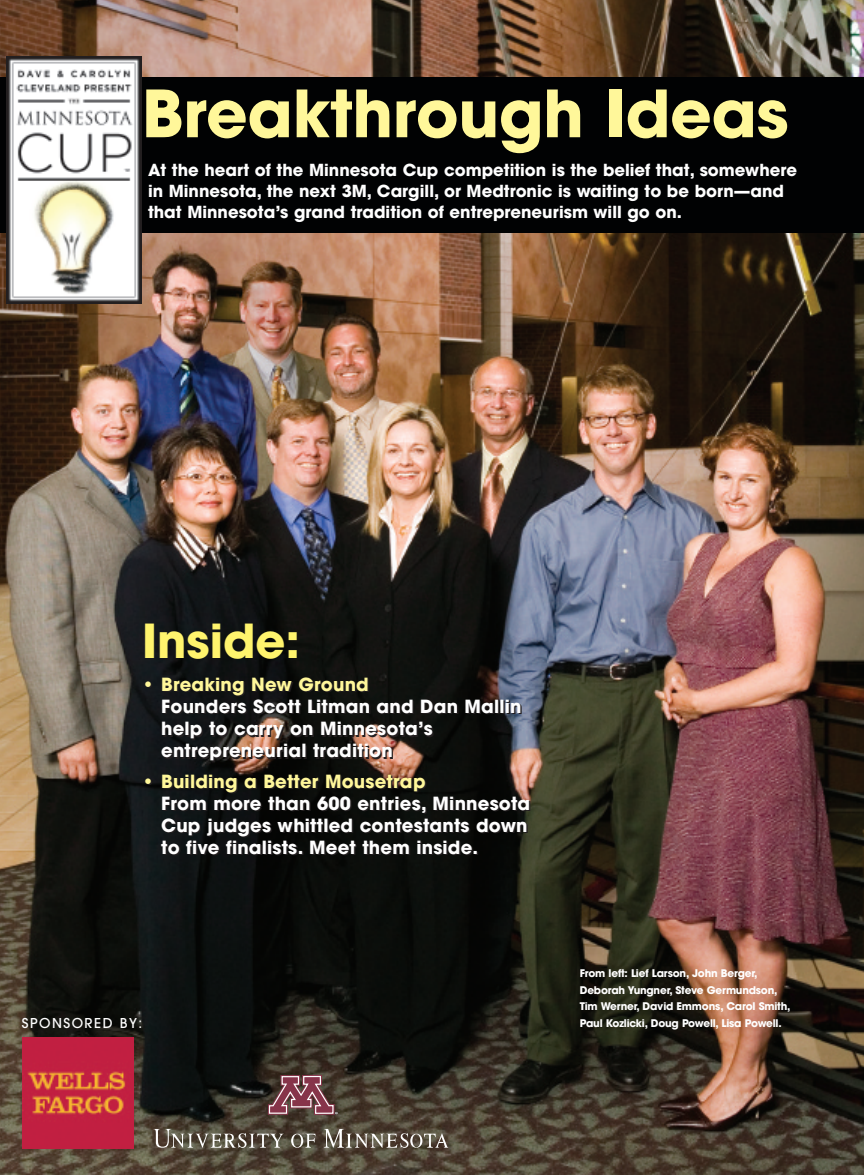
<style>
.page{position:relative;width:864px;height:1175px;background:#fff}
.page>*{position:absolute;margin:0;border:0;box-sizing:border-box;transform-origin:0 0}
.t1{font:700 64.5px "Avant Garde";letter-spacing:-.005em;color:#fff79a}
.t2{font:700 46.5px "Avant Garde";color:#fff46d}
.t3{font:700 18px/22px "Avant Garde";letter-spacing:.01em;color:#fff}
.t4{font:700 18px "Avant Garde";letter-spacing:.01em;color:#fff79a}
.t5{font:700 16.5px/21px "Avant Garde";color:#fff}
.t6{font:500 13.5px "Avant Garde";letter-spacing:.11em;color:#fff}
.t7{font:700 10.5px/16.5px "Avant Garde";letter-spacing:-.02em;color:#fff}
</style>
<div class="page">
<img style="left:0;top:0;width:864px;height:1174px">
<div style="left:0;top:78px;width:864px;height:155px;background:#010203"></div>
<img style="left:22px;top:1037px;width:112px;height:111px">
<svg style="left:153px;top:1128px;width:131px;height:19px"></svg>
<svg style="left:291px;top:1133px;width:24px;height:14px"></svg>
<svg style="left:324px;top:1128px;width:124px;height:19px"></svg>
<svg style="left:268px;top:1074px;width:70px;height:40px"></svg>
<img style="left:7px;top:56px;width:135px;height:248px">
<h1 class="t1" style="left:142px;top:89px;width:648px">Breakthrough Ideas</h1>
<p class="t5" style="left:148px;top:161px;width:651px">At the heart of the Minnesota Cup competition is the belief that, somewhere in Minnesota, the next 3M, Cargill, or Medtronic is waiting to be born—and that Minnesota’s grand tradition of entrepreneurism will go on.</p>
<h2 class="t2" style="left:142px;top:624px;width:160px">Inside:</h2>
<p class="t4" style="left:141px;top:677px;width:229px">• Breaking New Ground</p>
<p class="t3" style="left:161px;top:698px;width:362px">Founders Scott Litman and Dan Mallin help to carry on Minnesota’s entrepreneurial tradition</p>
<p class="t4" style="left:141px;top:774px;width:286px">• Building a Better Mousetrap</p>
<p class="t3" style="left:161px;top:794px;width:371px">From more than 600 entries, Minnesota<br>Cup judges whittled contestants down to five finalists. Meet them inside.</p>
<p class="t6" style="left:22px;top:1017px;width:122px">SPONSORED BY:</p>
<p class="t7" style="left:580px;top:966px;width:212px">From left: Lief Larson, John Berger, Deborah Yungner, Steve Germundson, Tim Werner, David Emmons, Carol Smith, Paul Kozlicki, Doug Powell, Lisa Powell.</p>
</div>
